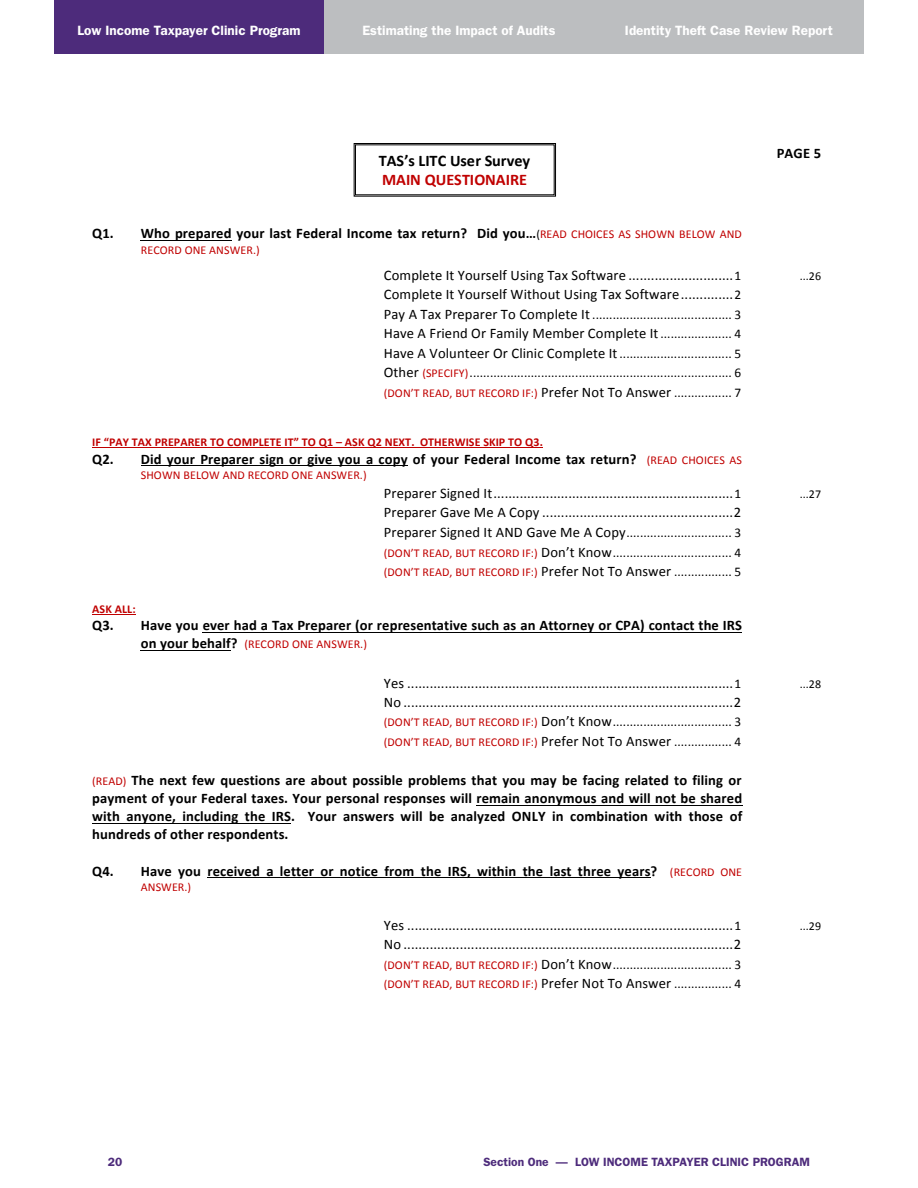
<style>
.page{position:relative;width:918px;height:1188px;background:#fff}
.page>*{position:absolute;margin:0;border:0;box-sizing:border-box;transform-origin:0 0}
.t1{font:700 16.2px/19.5px "Calibri";letter-spacing:-.005em;color:#000}
.t2{font:14.55px "Calibri";letter-spacing:.01em;color:#000}
.t3{font:700 14.55px/18.1px "Calibri";letter-spacing:.01em;color:#000;text-align:justify}
.t4{font:600 13.5px "Franklin Gothic";color:#fff}
.t5{font:13.35px/19.8px "Calibri";color:#000}
.t6{font:12px "Calibri";letter-spacing:.005em;color:#c00000}
.t7{font:700 12px "Calibri";letter-spacing:.005em;color:#c00000}
.t8{font:600 12px "Franklin Gothic";color:#4d2b7b}
.t9{font:12px "Calibri";letter-spacing:.005em;color:#000}
.s1{color:#c00000}
.s2{font-weight:400;font-size:12px}
.s3{font-weight:400;font-size:12px;color:#c00000}
.s4{font-size:13.35px}
.s5{font-size:14.55px}
.s6{font-size:12px;color:#c00000}
.s7{font-size:14.55px;color:#000}
.s8{font-size:13.35px;color:#000}
.s9{font-weight:700;font-size:14.55px;color:#000}
</style>
<div class="page">
<div style="left:54px;top:0;width:270px;height:54px;background:#4d2b7b"></div>
<div style="left:324px;top:0;width:270px;height:54px;background:#bcbec0"></div>
<div style="left:594px;top:0;width:270px;height:54px;background:#bcbec0"></div>
<hr style="left:141px;top:240px;width:91px;height:1px;background:#000">
<hr style="left:92px;top:448px;width:451px;height:1px;background:#c00000">
<hr style="left:141px;top:466px;width:267px;height:1px;background:#000">
<hr style="left:92px;top:614px;width:44px;height:1px;background:#c00000">
<hr style="left:203px;top:632px;width:539px;height:1px;background:#000">
<hr style="left:141px;top:650px;width:90px;height:1px;background:#000">
<hr style="left:476px;top:805px;width:267px;height:1px;background:#000">
<hr style="left:92px;top:823px;width:199px;height:1px;background:#000">
<hr style="left:208px;top:878px;width:443px;height:1px;background:#000">
<div style="left:354px;top:143px;width:202px;height:53px;border:1px solid #000"></div>
<img style="left:553px;top:150px;width:1px;height:40px">
<p class="t4" style="left:78px;top:23px;width:224px">Low Income Taxpayer Clinic Program</p>
<p class="t4" style="left:362px;top:23px;width:195px">Estimating the Impact of Audits</p>
<p class="t4" style="left:625px;top:23px;width:210px">Identity Theft Case Review Report</p>
<p class="t1" style="left:379px;top:150px;width:153px">TAS’s LITC User Survey<br><span class="s1">MAIN QUESTIONAIRE</span></p>
<p class="t3" style="left:777px;top:145px;width:46px">PAGE 5</p>
<p class="t3" style="left:92px;top:225px;width:651px">Q1. Who prepared your last Federal Income tax return? Did you…<span class="s2">(</span><span class="s3">READ CHOICES AS SHOWN BELOW AND</span></p>
<p class="t6" style="left:141px;top:242px;width:120px">RECORD ONE ANSWER.)</p>
<p class="t2" style="left:384px;top:266px;width:359px">Complete It Yourself Using Tax Software ............................<span class="s4">1</span></p>
<p class="t9" style="left:800px;top:268px;width:23px">...26</p>
<p class="t2" style="left:384px;top:285px;width:359px">Complete It Yourself Without Using Tax Software..............<span class="s4">2</span></p>
<p class="t5" style="left:384px;top:305px;width:359px"><span class="s5">Pay A Tax Preparer To Complete It</span> ......................................... 3</p>
<p class="t2" style="left:384px;top:324px;width:359px">Have A Friend Or Family Member Complete It<span class="s4">..................... 4</span></p>
<p class="t5" style="left:384px;top:343px;width:359px"><span class="s5">Have A Volunteer Or Clinic Complete It</span>................................. 5<br><span class="s5">Other</span> <span class="s6">(SPECIFY)</span>............................................................................. 6</p>
<p class="t6" style="left:384px;top:385px;width:359px">(DON’T READ, BUT RECORD IF:) <span class="s7">Prefer Not To Answer</span> <span class="s8">................. 7</span></p>
<p class="t7" style="left:92px;top:434px;width:452px">IF “PAY TAX PREPARER TO COMPLETE IT” TO Q1 – ASK Q2 NEXT. OTHERWISE SKIP TO Q3.</p>
<p class="t3" style="left:92px;top:450px;width:651px">Q2. Did your Preparer sign or give you a copy of your Federal Income tax return? <span class="s3">(READ CHOICES AS</span></p>
<p class="t6" style="left:141px;top:467px;width:227px">SHOWN BELOW AND RECORD ONE ANSWER.)</p>
<p class="t2" style="left:384px;top:484px;width:359px">Preparer Signed It................................................................<span class="s4">1</span></p>
<p class="t9" style="left:800px;top:486px;width:23px">...27</p>
<p class="t2" style="left:384px;top:503px;width:359px">Preparer Gave Me A Copy ................................................... 2</p>
<p class="t5" style="left:384px;top:523px;width:359px"><span class="s5">Preparer Signed It AND Gave Me A Copy</span>............................... 3 <span class="s6">(DON’T READ, BUT RECORD IF:)</span> <span class="s5">Don’t Know</span>................................... 4</p>
<p class="t6" style="left:384px;top:565px;width:359px">(DON’T READ, BUT RECORD IF:) <span class="s7">Prefer Not To Answer</span> <span class="s8">................. 5</span></p>
<p class="t7" style="left:92px;top:601px;width:45px">ASK ALL:</p>
<p class="t3" style="left:92px;top:616px;width:651px">Q3. Have you ever had a Tax Preparer (or representative such as an Attorney or CPA) contact the IRS</p>
<p class="t6" style="left:141px;top:637px;width:228px"><span class="s9">on your behalf?</span> (RECORD ONE ANSWER.)</p>
<p class="t2" style="left:384px;top:673px;width:359px">Yes .......................................................................................<span class="s4">1</span></p>
<p class="t9" style="left:800px;top:676px;width:23px">...28</p>
<p class="t2" style="left:384px;top:693px;width:359px">No ........................................................................................ 2</p>
<p class="t5" style="left:384px;top:712px;width:359px"><span class="s6">(DON’T READ, BUT RECORD IF:)</span> <span class="s5">Don’t Know</span>................................... 3</p>
<p class="t6" style="left:384px;top:734px;width:359px">(DON’T READ, BUT RECORD IF:) <span class="s7">Prefer Not To Answer</span> <span class="s8">................. 4</span></p>
<p class="t3" style="left:92px;top:771px;width:652px"><span class="s3">(READ)</span> The next few questions are about possible problems that you may be facing related to filing or payment of your Federal taxes. Your personal responses will remain anonymous and will not be shared with anyone, including the IRS. Your answers will be analyzed ONLY in combination with those of hundreds of other respondents.</p>
<p class="t3" style="left:92px;top:862px;width:651px">Q4. Have you received a letter or notice from the IRS, within the last three years? <span class="s3">(RECORD ONE</span></p>
<p class="t6" style="left:141px;top:880px;width:52px">ANSWER.)</p>
<p class="t2" style="left:384px;top:916px;width:359px">Yes .......................................................................................<span class="s4">1</span></p>
<p class="t9" style="left:800px;top:918px;width:23px">...29</p>
<p class="t2" style="left:384px;top:935px;width:359px">No ........................................................................................ 2</p>
<p class="t5" style="left:384px;top:954px;width:359px"><span class="s6">(DON’T READ, BUT RECORD IF:)</span> <span class="s5">Don’t Know</span>................................... 3</p>
<p class="t6" style="left:384px;top:977px;width:359px">(DON’T READ, BUT RECORD IF:) <span class="s7">Prefer Not To Answer</span> <span class="s8">................. 4</span></p>
<p class="t8" style="left:108px;top:1154px;width:16px">20</p>
<p class="t8" style="left:483px;top:1154px;width:328px">Section One — LOW INCOME TAXPAYER CLINIC PROGRAM</p>
</div>
